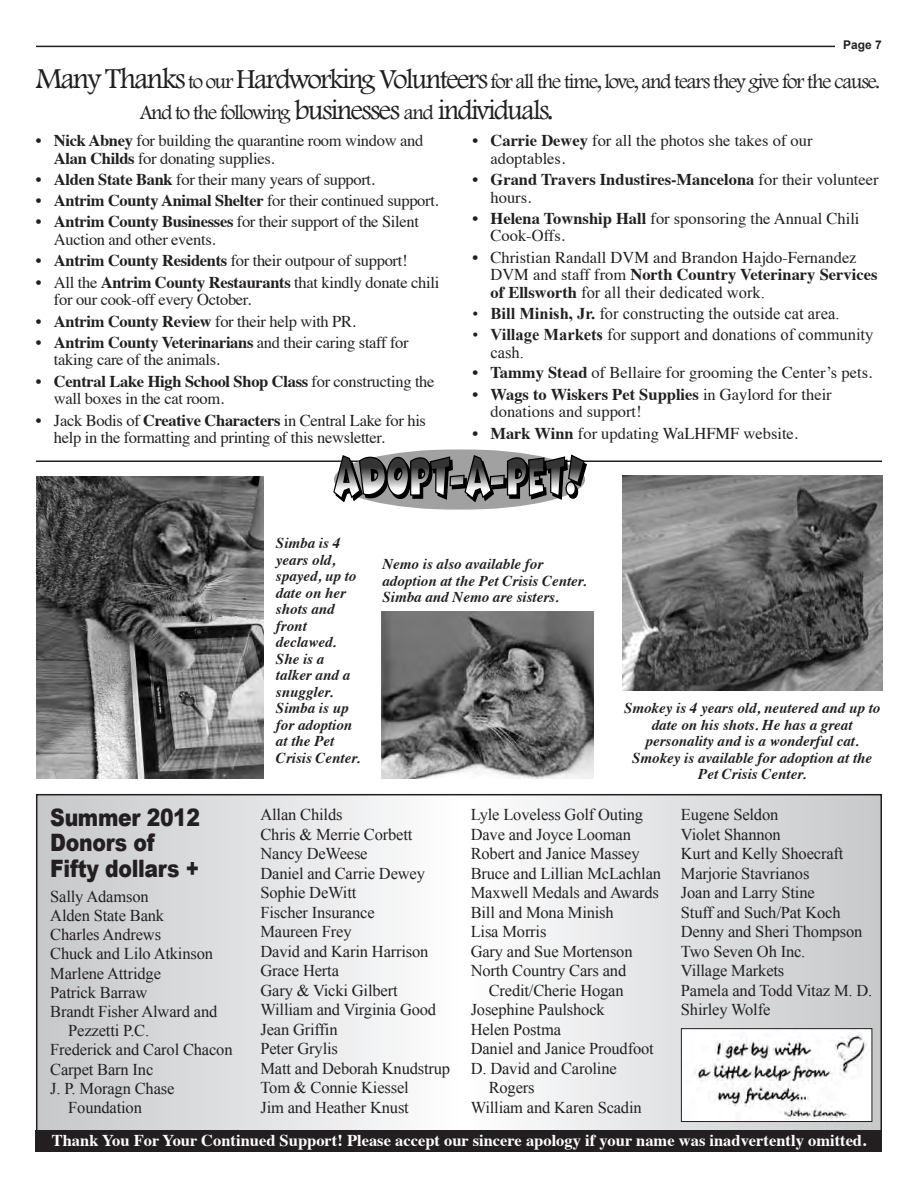
<style>
.page{position:relative;width:918px;height:1188px;background:#fff}
.page>*{position:absolute;margin:0;border:0;box-sizing:border-box;transform-origin:0 0}
.t1{font:28.5px "Footlight MT Light";letter-spacing:-.06em;color:#231f20}
.t2{font:900 24px/25.5px "Arial";letter-spacing:-.015em;color:#231f20;scale:.85 1}
.t3{font:21px "Footlight MT Light";letter-spacing:-.06em;color:#231f20}
.t4{font:16.5px/19.5px "Times New Roman";letter-spacing:-.01em;color:#231f20}
.t5{font:16.5px/17.5px "Times";letter-spacing:-.02em;color:#231f20}
.t6{font:16.5px/17.5px "Times";color:#231f20}
.t7{font:700 16.5px "Times";color:#fff}
.t8{font:700 16.5px/17.5px "Times";color:#231f20}
.t9{font:italic 700 15px/16.5px "Times";color:#231f20}
.t10{font:700 12px "Arial";color:#231f20}
.s1{font-size:30px}
.s2{font-size:28.5px}
.s3{font-size:21px}
.s4{font-weight:700}
.s5{font-weight:400}
.s6{font-family:"Times";font-weight:700}
</style>
<div class="page">
<hr style="left:36px;top:46px;width:799px;height:1px;background:#231f20">
<hr style="left:36px;top:460px;width:846px;height:2px;background:#231f20">
<svg style="left:39px;top:797px;width:840px;height:332px"></svg>
<div style="left:36px;top:1130px;width:846px;height:22px;background:#231f20"></div>
<img style="left:683px;top:1030px;width:187px;height:90px">
<div style="left:681px;top:1028px;width:191px;height:94px;border:1px solid #231f20"></div>
<img style="left:37px;top:476px;width:227px;height:303px">
<div style="left:334px;top:449px;width:251px;height:61px;background:#a1a1a1;border-radius:50%"></div>
<svg style="left:333px;top:454px;width:254px;height:49px"></svg>
<img style="left:381px;top:611px;width:213px;height:168px">
<img style="left:623px;top:475px;width:259px;height:215px">
<p class="t10" style="left:843px;top:38px;width:40px">Page 7</p>
<p class="t3" style="left:36px;top:73px;width:846px"><span class="s1">Many Thanks</span> to our <span class="s2">Hardworking Volunteers</span> for all the time, love, and tears they give for the cause.</p>
<h1 class="t1" style="left:140px;top:99px;width:415px"><span class="s3">And to the following</span> businesses <span class="s3">and</span> individuals.</h1>
<p class="t5" style="left:54px;top:133px;width:371px;text-indent:-18px">• <span class="s4">Nick Abney</span> for building the quarantine room window and<br><span class="s4">Alan Childs</span> for donating supplies.</p>
<p class="t5" style="left:36px;top:172px;width:341px">• <span class="s4">Alden State Bank</span> for their many years of support.</p>
<p class="t5" style="left:36px;top:193px;width:404px">• <span class="s4">Antrim County Animal Shelter</span> for their continued support.</p>
<p class="t5" style="left:54px;top:215px;width:366px;text-indent:-18px">• <span class="s4">Antrim County Businesses</span> for their support of the Silent<br>Auction and other events.</p>
<p class="t5" style="left:36px;top:253px;width:373px">• <span class="s4">Antrim County Residents</span> for their outpour of support!</p>
<p class="t5" style="left:54px;top:275px;width:387px;text-indent:-18px">• All the <span class="s4">Antrim County Restaurants</span> that kindly donate chili for our cook-off every October.</p>
<p class="t5" style="left:36px;top:314px;width:322px">• <span class="s4">Antrim County Review</span> for their help with PR.</p>
<p class="t5" style="left:54px;top:335px;width:356px;text-indent:-18px">• <span class="s4">Antrim County Veterinarians</span> and their caring staff for taking care of the animals.</p>
<p class="t5" style="left:54px;top:374px;width:382px;text-indent:-18px">• <span class="s4">Central Lake High School Shop Class</span> for constructing the wall boxes in the cat room.</p>
<p class="t5" style="left:54px;top:413px;width:374px;text-indent:-18px">• Jack Bodis of <span class="s4">Creative Characters</span> in Central Lake for his help in the formatting and printing of this newsletter.</p>
<p class="t6" style="left:491px;top:133px;width:324px;text-indent:-18px">• <span class="s4">Carrie Dewey</span> for all the photos she takes of our adoptables.</p>
<p class="t8" style="left:491px;top:172px;width:390px;text-indent:-18px"><span class="s5">•</span> Grand Travers Industires-Mancelona <span class="s5">for their volunteer hours.</span></p>
<p class="t6" style="left:491px;top:211px;width:371px;text-indent:-18px">• <span class="s4">Helena Township Hall</span> for sponsoring the Annual Chili<br>Cook-Offs.</p>
<p class="t6" style="left:491px;top:250px;width:388px;text-indent:-18px">• Christian Randall DVM and Brandon Hajdo-Fernandez<br>DVM and staff from <span class="s4">North Country Veterinary Services</span></p>
<p class="t4" style="left:491px;top:282px;width:276px"><span class="s6">of Ellsworth</span> for all their dedicated work.</p>
<p class="t4" style="left:472px;top:304px;width:369px">• <span class="s4">Bill Minish, Jr.</span> for constructing the outside cat area.</p>
<p class="t4" style="left:491px;top:326px;width:384px;line-height:17.5px;text-indent:-18px">• <span class="s4">Village Markets</span> for support and donations of community cash.</p>
<p class="t6" style="left:472px;top:366px;width:401px">• <span class="s4">Tammy Stead</span> of Bellaire for grooming the Center’s pets.</p>
<p class="t6" style="left:491px;top:387px;width:343px;text-indent:-18px">• <span class="s4">Wags to Wiskers Pet Supplies</span> in Gaylord for their donations and support!</p>
<p class="t6" style="left:472px;top:426px;width:327px">• <span class="s4">Mark Winn</span> for updating WaLHFMF website.</p>
<h2 class="t2" style="left:50px;top:804px;width:178px">Summer 2012 donors of<br>Fifty dollars +</h2>
<p class="t4" style="left:50px;top:887px;width:100px">Sally Adamson</p>
<p class="t4" style="left:50px;top:906px;width:115px">Alden State Bank</p>
<p class="t4" style="left:50px;top:925px;width:112px">Charles Andrews</p>
<p class="t4" style="left:50px;top:944px;width:164px">Chuck and Lilo Atkinson</p>
<p class="t4" style="left:50px;top:963px;width:112px">Marlene Attridge</p>
<p class="t4" style="left:50px;top:983px;width:99px">Patrick Barraw</p>
<p class="t4" style="left:50px;top:1002px;width:169px">Brandt Fisher Alward and</p>
<p class="t4" style="left:68px;top:1021px;width:82px">Pezzetti P.C.</p>
<p class="t4" style="left:50px;top:1040px;width:184px">Frederick and Carol Chacon</p>
<p class="t4" style="left:50px;top:1059px;width:105px">Carpet Barn Inc</p>
<p class="t4" style="left:50px;top:1079px;width:126px">J. P. Moragn Chase</p>
<p class="t4" style="left:68px;top:1098px;width:75px">Foundation</p>
<p class="t9" style="left:276px;top:536px;width:86px">Simba is 4 years old, spayed, up to date on her shots and front declawed.<br>She is a talker and a snuggler.<br>Simba is up for adoption at the Pet<br>Crisis Center.</p>
<p class="t9" style="left:382px;top:557px;width:206px">Nemo is also available for adoption at the Pet Crisis Center.<br>Simba and Nemo are sisters.</p>
<p class="t9" style="left:624px;top:701px;width:258px;text-align:center">Smokey is 4 years old, neutered and up to date on his shots. He has a great personality and is a wonderful cat.<br>Smokey is available for adoption at the<br>Pet Crisis Center.</p>
<p class="t4" style="left:260px;top:805px;width:191px">Allan Childs<br>Chris &amp; Merrie Corbett<br>Nancy DeWeese<br>Daniel and Carrie Dewey<br>Sophie DeWitt<br>Fischer Insurance<br>Maureen Frey<br>David and Karin Harrison<br>Grace Herta<br>Gary &amp; Vicki Gilbert<br>William and Virginia Good<br>Jean Griffin<br>Peter Grylis<br>Matt and Deborah Knudstrup<br>Tom &amp; Connie Kiessel<br>Jim and Heather Knust</p>
<p class="t4" style="left:471px;top:805px;width:174px">Lyle Loveless Golf Outing</p>
<p class="t4" style="left:471px;top:825px;width:162px">Dave and Joyce Looman</p>
<p class="t4" style="left:471px;top:844px;width:170px">Robert and Janice Massey</p>
<p class="t4" style="left:471px;top:864px;width:192px">Bruce and Lillian McLachlan</p>
<p class="t4" style="left:471px;top:883px;width:190px">Maxwell Medals and Awards</p>
<p class="t4" style="left:471px;top:903px;width:145px">Bill and Mona Minish</p>
<p class="t4" style="left:471px;top:922px;width:77px">Lisa Morris</p>
<p class="t4" style="left:471px;top:942px;width:163px">Gary and Sue Mortenson</p>
<p class="t4" style="left:471px;top:961px;width:157px">North Country Cars and</p>
<p class="t4" style="left:489px;top:981px;width:136px">Credit/Cherie Hogan</p>
<p class="t4" style="left:471px;top:1000px;width:136px">Josephine Paulshock</p>
<p class="t4" style="left:471px;top:1020px;width:92px">Helen Postma</p>
<p class="t4" style="left:471px;top:1039px;width:185px">Daniel and Janice Proudfoot</p>
<p class="t4" style="left:471px;top:1059px;width:148px">D. David and Caroline</p>
<p class="t4" style="left:489px;top:1078px;width:47px">Rogers</p>
<p class="t4" style="left:471px;top:1098px;width:173px">William and Karen Scadin</p>
<p class="t4" style="left:681px;top:805px;width:193px">Eugene Seldon<br>Violet Shannon<br>Kurt and Kelly Shoecraft<br>Marjorie Stavrianos<br>Joan and Larry Stine<br>Stuff and Such/Pat Koch<br>Denny and Sheri Thompson<br>Two Seven Oh Inc.<br>Village Markets<br>Pamela and Todd Vitaz M. D.<br>Shirley Wolfe</p>
<p class="t7" style="left:52px;top:1133px;width:816px">Thank You For Your Continued Support! Please accept our sincere apology if your name was inadvertently omitted.</p>
</div>
